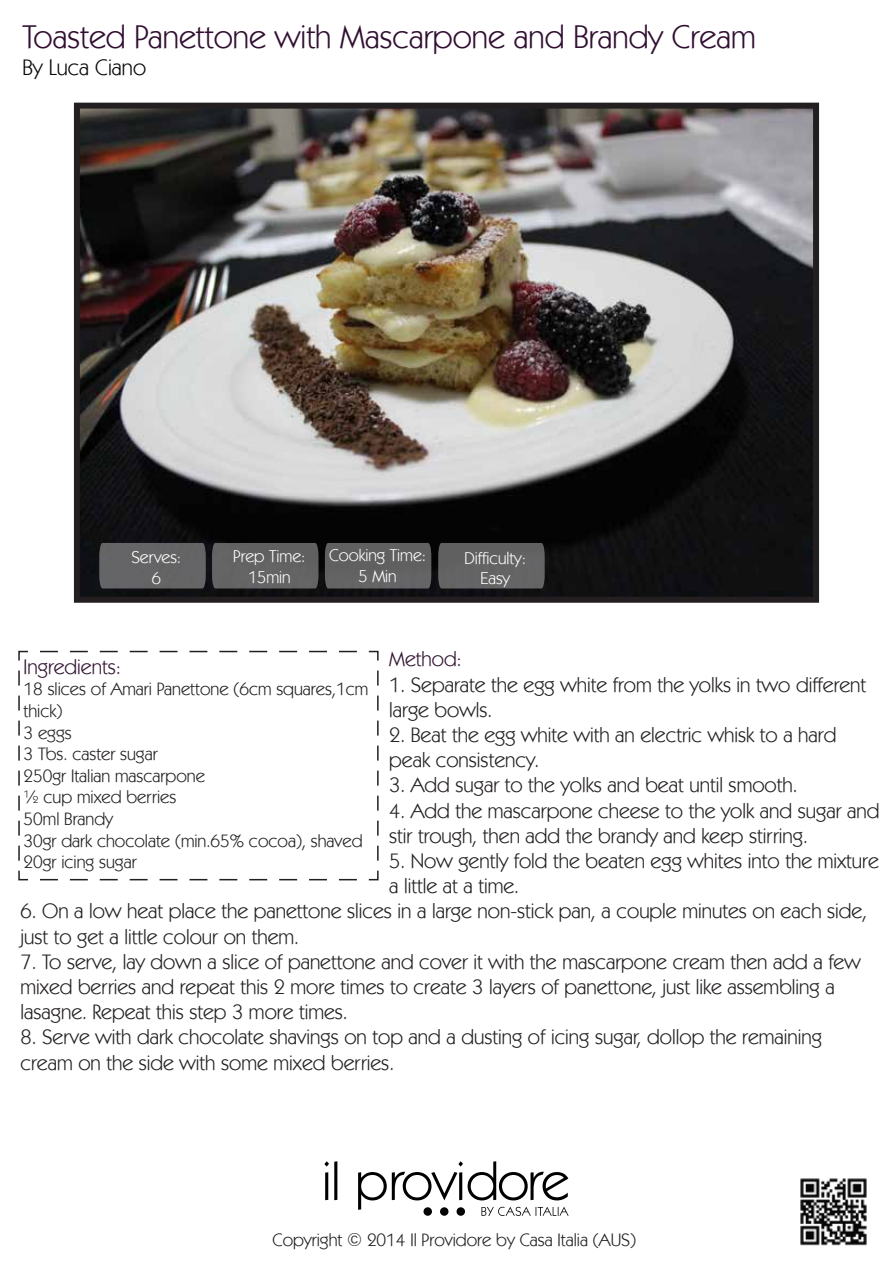
<style>
.page{position:relative;width:893px;height:1263px;background:#fff}
.page>*{position:absolute;margin:0;border:0;box-sizing:border-box;transform-origin:0 0}
.t1{font:33px "Kabel IT Cby BT";color:#310f31}
.t2{font:22.5px "Kabel IT Cby BT";color:#070808}
.t3{font:21px/25.2px "Kabel IT Cby BT";color:#231f20}
.t4{font:21px "Kabel IT Cby BT";color:#301330}
.t5{font:18px/21.6px "Kabel IT Cby BT";color:#231f20}
.t6{font:17.1px/20.5px "Kabel IT Cby BT";color:#fff;text-align:center}
</style>
<div class="page">
<svg style="left:324px;top:1161px;width:5px;height:39px"></svg>
<hr style="left:334px;top:1161px;width:3px;height:39px;background:#000">
<svg style="left:358px;top:1161px;width:211px;height:55px"></svg>
<svg style="left:309px;top:879px;width:48px;height:1px"></svg>
<svg style="left:18px;top:870px;width:279px;height:11px"></svg>
<svg style="left:18px;top:650px;width:10px;height:211px"></svg>
<svg style="left:40px;top:651px;width:48px;height:1px"></svg>
<svg style="left:100px;top:650px;width:279px;height:11px"></svg>
<svg style="left:368px;top:670px;width:11px;height:211px"></svg>
<img style="left:81px;top:110px;width:731px;height:486px">
<div style="left:74px;top:103px;width:745px;height:500px;border:6px solid #231f20"></div>
<div style="left:99px;top:543px;width:107px;height:45px;background:#656466"></div>
<div style="left:212px;top:543px;width:106px;height:45px;background:#636363"></div>
<div style="left:325px;top:543px;width:106px;height:45px;background:#606060"></div>
<div style="left:438px;top:543px;width:107px;height:45px;background:#636363"></div>
<img style="left:800px;top:1178px;width:67px;height:68px">
<h1 class="t1" style="left:22px;top:16px;width:735px">Toasted Panettone with Mascarpone and Brandy Cream</h1>
<p class="t2" style="left:22px;top:53px;width:125px">By Luca Ciano</p>
<p class="t6" style="left:131px;top:547px;width:51px">Serves:<br>6</p>
<p class="t6" style="left:233px;top:546px;width:74px">Prep Time:<br>15min</p>
<p class="t6" style="left:329px;top:545px;width:99px">Cooking Time:<br>5 Min</p>
<p class="t6" style="left:465px;top:547px;width:63px">Difficulty:<br>Easy</p>
<p class="t4" style="left:389px;top:646px;width:74px">Method:</p>
<p class="t3" style="left:389px;top:671px;width:478px">1. Separate the egg white from the yolks in two different large bowls.</p>
<p class="t3" style="left:389px;top:722px;width:449px">2. Beat the egg white with an electric whisk to a hard peak consistency.</p>
<p class="t3" style="left:389px;top:772px;width:410px">3. Add sugar to the yolks and beat until smooth.</p>
<p class="t3" style="left:389px;top:797px;width:492px">4. Add the mascarpone cheese to the yolk and sugar and stir trough, then add the brandy and keep stirring.</p>
<p class="t3" style="left:389px;top:848px;width:491px">5. Now gently fold the beaten egg whites into the mixture a little at a time.</p>
<p class="t3" style="left:21px;top:898px;width:848px">6. On a low heat place the panettone slices in a large non-stick pan, a couple minutes on each side, just to get a little colour on them.</p>
<p class="t3" style="left:21px;top:948px;width:842px">7. To serve, lay down a slice of panettone and cover it with the mascarpone cream then add a few mixed berries and repeat this 2 more times to create 3 layers of panettone, just like assembling a lasagne. Repeat this step 3 more times.</p>
<p class="t3" style="left:21px;top:1024px;width:803px">8. Serve with dark chocolate shavings on top and a dusting of icing sugar, dollop the remaining cream on the side with some mixed berries.</p>
<p class="t4" style="left:24px;top:654px;width:99px">Ingredients:</p>
<p class="t5" style="left:24px;top:678px;width:346px">18 slices of Amari Panettone (6cm squares,1cm thick)<br>3 eggs<br>3 Tbs. caster sugar<br>250gr Italian mascarpone<br>½ cup mixed berries<br>50ml Brandy<br>30gr dark chocolate (min.65% cocoa), shaved<br>20gr icing sugar</p>
<p class="t5" style="left:272px;top:1228px;width:365px">Copyright © 2014 Il Providore by Casa Italia (AUS)</p>
</div>
